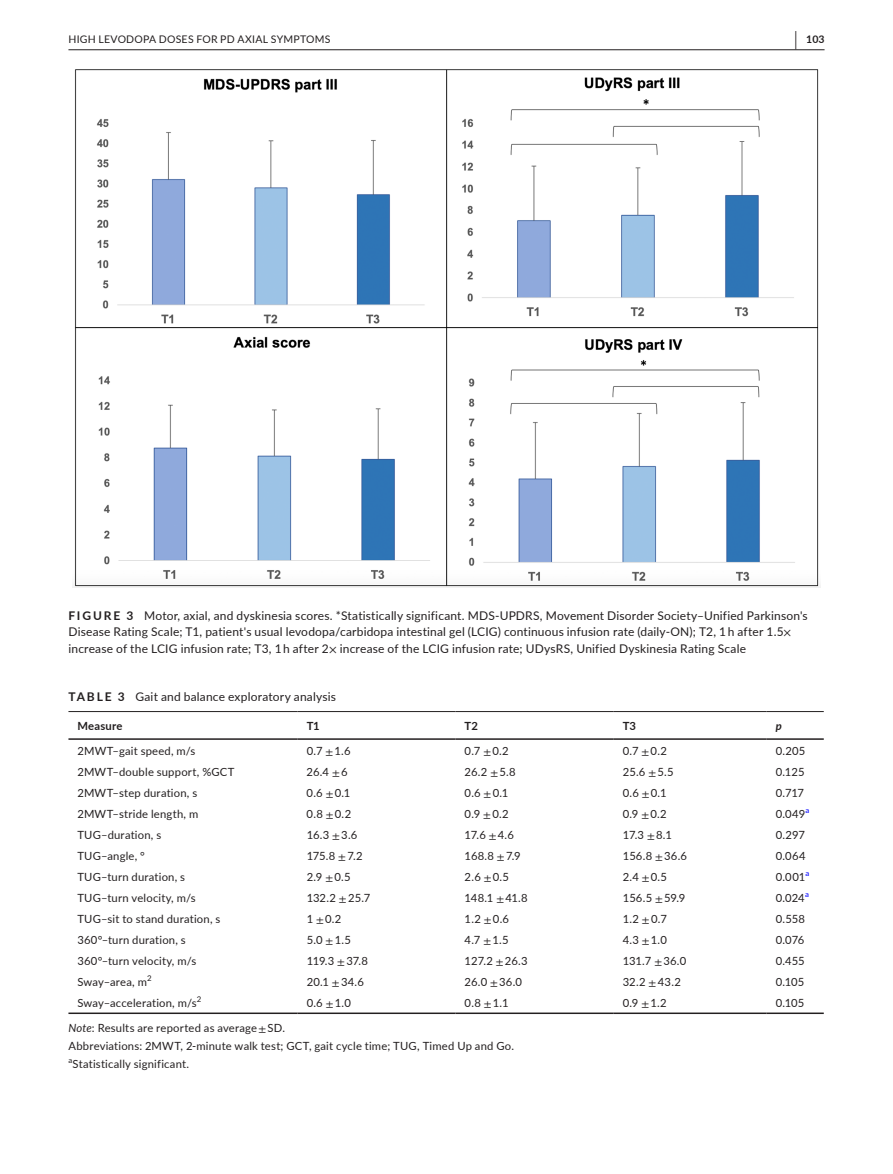
<style>
.page{position:relative;width:893px;height:1174px;background:#fff}
.page>*{position:absolute;margin:0;border:0;box-sizing:border-box;transform-origin:0 0}
.t1{font:12px/16.5px "Lato";letter-spacing:.015em;color:#231f20}
.t2{font:11.25px/18px "Lato";letter-spacing:.015em;color:#231f20}
.t3{font:700 11.25px "Lato";letter-spacing:.02em;color:#231f20}
.t4{font:italic 700 11.25px "Lato";color:#231f20}
.t5{font:10.5px "Lato";letter-spacing:.02em;color:#231f20}
.t6{font:700 10.5px "Lato";color:#231f20}
.t7{font:7.8px "Lato";color:#00f}
.t8{font:7.8px "Lato";color:#231f20}
.s1{font-size:19.5px}
.s2{font-weight:700}
.s3{font-family:"STIX"}
.s4{font-style:italic}
</style>
<div class="page">
<hr style="left:68px;top:49px;width:756px;height:1px;background:#231f20">
<img style="left:72px;top:69px;width:749px;height:518px">
<hr style="left:68px;top:711px;width:230px;height:1px;background:#231f20">
<hr style="left:298px;top:711px;width:158px;height:1px;background:#231f20">
<hr style="left:456px;top:711px;width:158px;height:1px;background:#231f20">
<hr style="left:614px;top:711px;width:153px;height:1px;background:#231f20">
<hr style="left:767px;top:711px;width:57px;height:1px;background:#231f20">
<hr style="left:68px;top:738px;width:230px;height:2px;background:#231f20">
<hr style="left:298px;top:738px;width:158px;height:2px;background:#231f20">
<hr style="left:456px;top:738px;width:158px;height:2px;background:#231f20">
<hr style="left:614px;top:738px;width:153px;height:2px;background:#231f20">
<hr style="left:767px;top:738px;width:57px;height:2px;background:#231f20">
<hr style="left:68px;top:1012px;width:230px;height:2px;background:#231f20">
<hr style="left:298px;top:1012px;width:158px;height:2px;background:#231f20">
<hr style="left:456px;top:1012px;width:158px;height:2px;background:#231f20">
<hr style="left:614px;top:1012px;width:153px;height:2px;background:#231f20">
<hr style="left:767px;top:1012px;width:57px;height:2px;background:#231f20">
<p class="t5" style="left:68px;top:31px;width:264px">HIGH LEVODOPA DOSES FOR PD AXIAL SYMPTOMS</p>
<p class="t6" style="left:795px;top:31px;width:31px"><span class="s1">|</span> 103</p>
<p class="t1" style="left:68px;top:606px;width:741px"><span class="s2">FIGURE 3</span> Motor, axial, and dyskinesia scores. *Statistically significant. MDS-UPDRS, Movement Disorder Society–Unified Parkinson's<br>Disease Rating Scale; T1, patient's usual levodopa/carbidopa intestinal gel (LCIG) continuous infusion rate (daily-ON); T2, 1 h after 1.5<span class="s3">× </span>increase of the LCIG infusion rate; T3, 1 h after 2<span class="s3">×</span> increase of the LCIG infusion rate; UDysRS, Unified Dyskinesia Rating Scale</p>
<p class="t1" style="left:68px;top:688px;width:269px"><span class="s2">TABLE 3</span> Gait and balance exploratory analysis</p>
<p class="t3" style="left:77px;top:717px;width:47px">Measure</p>
<p class="t3" style="left:307px;top:717px;width:15px">T1</p>
<p class="t3" style="left:465px;top:717px;width:15px">T2</p>
<p class="t3" style="left:623px;top:717px;width:15px">T3</p>
<p class="t4" style="left:776px;top:717px;width:8px">p</p>
<p class="t2" style="left:77px;top:741px;width:120px">2MWT–gait speed, m/s</p>
<p class="t2" style="left:307px;top:741px;width:45px">0.7 <span class="s3">±</span> 1.6</p>
<p class="t2" style="left:465px;top:741px;width:46px">0.7 <span class="s3">±</span> 0.2</p>
<p class="t2" style="left:623px;top:741px;width:46px">0.7 <span class="s3">±</span> 0.2</p>
<p class="t2" style="left:776px;top:741px;width:31px">0.205</p>
<p class="t2" style="left:77px;top:762px;width:159px">2MWT–double support, %GCT</p>
<p class="t2" style="left:307px;top:762px;width:43px">26.4 <span class="s3">±</span> 6</p>
<p class="t2" style="left:465px;top:762px;width:52px">26.2 <span class="s3">±</span> 5.8</p>
<p class="t2" style="left:623px;top:762px;width:52px">25.6 <span class="s3">±</span> 5.5</p>
<p class="t2" style="left:776px;top:762px;width:31px">0.125</p>
<p class="t2" style="left:77px;top:783px;width:121px">2MWT–step duration, s</p>
<p class="t2" style="left:307px;top:783px;width:45px">0.6 <span class="s3">±</span> 0.1</p>
<p class="t2" style="left:465px;top:783px;width:45px">0.6 <span class="s3">±</span> 0.1</p>
<p class="t2" style="left:623px;top:783px;width:45px">0.6 <span class="s3">±</span> 0.1</p>
<p class="t2" style="left:776px;top:783px;width:30px">0.717</p>
<p class="t2" style="left:77px;top:804px;width:122px">2MWT–stride length, m</p>
<p class="t2" style="left:307px;top:804px;width:46px">0.8 <span class="s3">±</span> 0.2</p>
<p class="t2" style="left:465px;top:804px;width:46px">0.9 <span class="s3">±</span> 0.2</p>
<p class="t2" style="left:623px;top:804px;width:46px">0.9 <span class="s3">±</span> 0.2</p>
<p class="t2" style="left:776px;top:804px;width:31px">0.049</p>
<p class="t7" style="left:805px;top:804px;width:5px">a</p>
<p class="t2" style="left:77px;top:825px;width:85px">TUG–duration, s</p>
<p class="t2" style="left:307px;top:825px;width:52px">16.3 <span class="s3">±</span> 3.6</p>
<p class="t2" style="left:465px;top:825px;width:51px">17.6 <span class="s3">±</span> 4.6</p>
<p class="t2" style="left:623px;top:825px;width:51px">17.3 <span class="s3">±</span> 8.1</p>
<p class="t2" style="left:776px;top:825px;width:31px">0.297</p>
<p class="t2" style="left:77px;top:846px;width:69px">TUG–angle, °</p>
<p class="t2" style="left:307px;top:846px;width:57px">175.8 <span class="s3">±</span> 7.2</p>
<p class="t2" style="left:465px;top:846px;width:58px">168.8 <span class="s3">±</span> 7.9</p>
<p class="t2" style="left:623px;top:846px;width:66px">156.8 <span class="s3">±</span> 36.6</p>
<p class="t2" style="left:776px;top:846px;width:31px">0.064</p>
<p class="t2" style="left:77px;top:867px;width:109px">TUG–turn duration, s</p>
<p class="t2" style="left:307px;top:867px;width:46px">2.9 <span class="s3">±</span> 0.5</p>
<p class="t2" style="left:465px;top:867px;width:46px">2.6 <span class="s3">±</span> 0.5</p>
<p class="t2" style="left:623px;top:867px;width:46px">2.4 <span class="s3">±</span> 0.5</p>
<p class="t2" style="left:776px;top:867px;width:31px">0.001</p>
<p class="t7" style="left:806px;top:867px;width:5px">a</p>
<p class="t2" style="left:77px;top:888px;width:120px">TUG–turn velocity, m/s</p>
<p class="t2" style="left:307px;top:888px;width:65px">132.2 <span class="s3">±</span> 25.7</p>
<p class="t2" style="left:465px;top:888px;width:65px">148.1 <span class="s3">±</span> 41.8</p>
<p class="t2" style="left:623px;top:888px;width:64px">156.5 <span class="s3">±</span> 59.9</p>
<p class="t2" style="left:776px;top:888px;width:31px">0.024</p>
<p class="t7" style="left:805px;top:888px;width:5px">a</p>
<p class="t2" style="left:77px;top:909px;width:144px">TUG–sit to stand duration, s</p>
<p class="t2" style="left:307px;top:909px;width:36px">1 <span class="s3">±</span> 0.2</p>
<p class="t2" style="left:465px;top:909px;width:46px">1.2 <span class="s3">±</span> 0.6</p>
<p class="t2" style="left:623px;top:909px;width:46px">1.2 <span class="s3">±</span> 0.7</p>
<p class="t2" style="left:776px;top:909px;width:31px">0.558</p>
<p class="t2" style="left:77px;top:930px;width:110px">360°–turn duration, s</p>
<p class="t2" style="left:307px;top:930px;width:46px">5.0 <span class="s3">±</span> 1.5</p>
<p class="t2" style="left:465px;top:930px;width:46px">4.7 <span class="s3">±</span> 1.5</p>
<p class="t2" style="left:623px;top:930px;width:46px">4.3 <span class="s3">±</span> 1.0</p>
<p class="t2" style="left:776px;top:930px;width:30px">0.076</p>
<p class="t2" style="left:77px;top:951px;width:120px">360°–turn velocity, m/s</p>
<p class="t2" style="left:307px;top:951px;width:63px">119.3 <span class="s3">±</span> 37.8</p>
<p class="t2" style="left:465px;top:951px;width:65px">127.2 <span class="s3">±</span> 26.3</p>
<p class="t2" style="left:623px;top:951px;width:65px">131.7 <span class="s3">±</span> 36.0</p>
<p class="t2" style="left:776px;top:951px;width:30px">0.455</p>
<p class="t2" style="left:77px;top:972px;width:71px">Sway–area, m</p>
<p class="t8" style="left:147px;top:972px;width:6px">2</p>
<p class="t2" style="left:307px;top:972px;width:59px">20.1 <span class="s3">±</span> 34.6</p>
<p class="t2" style="left:465px;top:972px;width:59px">26.0 <span class="s3">±</span> 36.0</p>
<p class="t2" style="left:623px;top:972px;width:60px">32.2 <span class="s3">±</span> 43.2</p>
<p class="t2" style="left:776px;top:972px;width:30px">0.105</p>
<p class="t2" style="left:77px;top:993px;width:121px">Sway–acceleration, m/s</p>
<p class="t8" style="left:197px;top:993px;width:6px">2</p>
<p class="t2" style="left:307px;top:993px;width:46px">0.6 <span class="s3">±</span> 1.0</p>
<p class="t2" style="left:465px;top:993px;width:45px">0.8 <span class="s3">±</span> 1.1</p>
<p class="t2" style="left:623px;top:993px;width:46px">0.9 <span class="s3">±</span> 1.2</p>
<p class="t2" style="left:776px;top:993px;width:30px">0.105</p>
<p class="t2" style="left:68px;top:1018px;width:447px"><span class="s4">Note</span>: Results are reported as average <span class="s3">±</span> SD.<br>Abbreviations: 2MWT, 2-minute walk test; GCT, gait cycle time; TUG, Timed Up and Go.</p>
<p class="t8" style="left:68px;top:1054px;width:5px">a</p>
<p class="t2" style="left:73px;top:1054px;width:118px">Statistically significant.</p>
</div>
